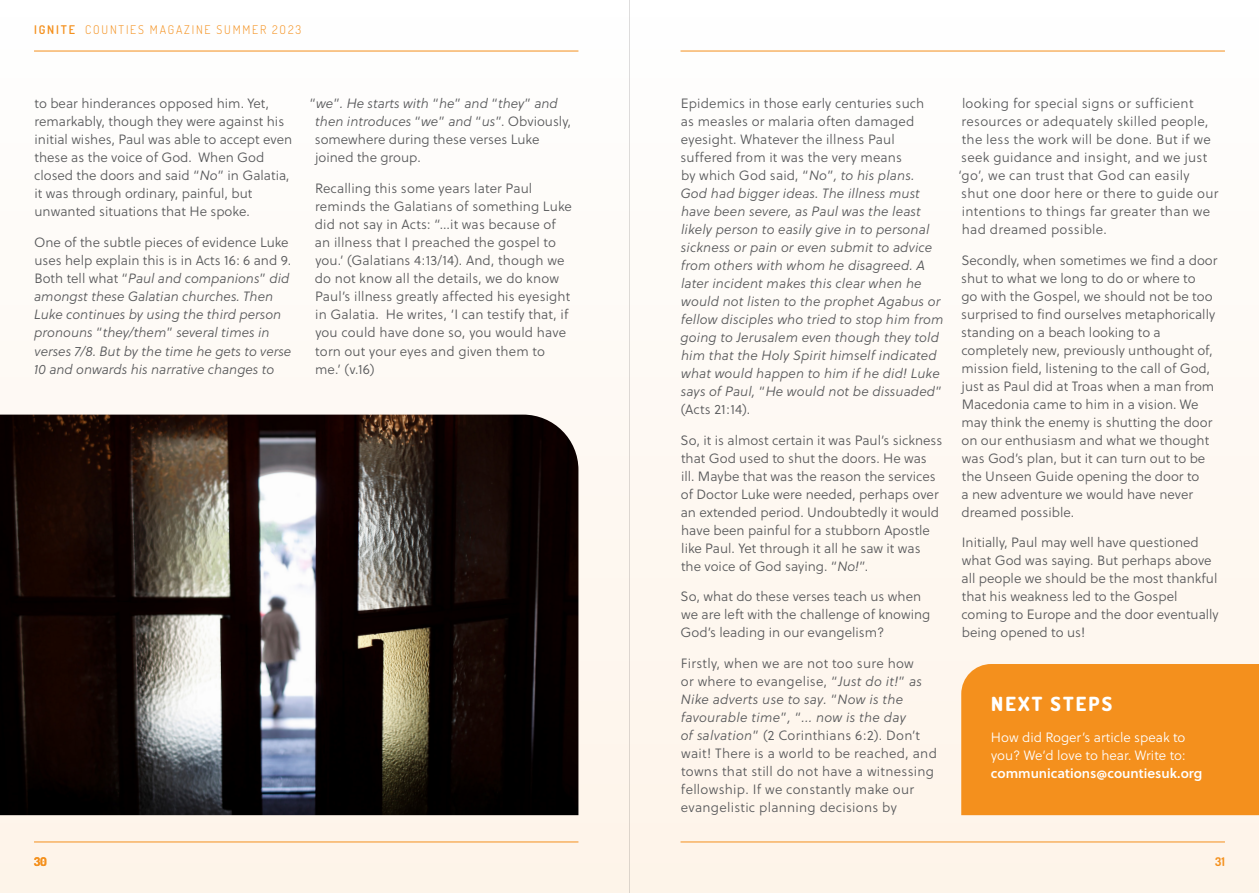
<style>
.page{position:relative;width:1259px;height:893px;background:#fefaf6}
.page>*{position:absolute;margin:0;border:0;box-sizing:border-box;transform-origin:0 0}
.Intro_ID{font:800 19.5px "Dosis";letter-spacing:.11em;color:#fff}
.Body_ID{font:13.5px/18px "Soleil Lt";color:#57585a}
.Body_ID-2{font:italic 13.5px/18px "Soleil Lt";letter-spacing:.01em;color:#57585a}
.Body_ID-3{font:13.5px/18px "Soleil Lt";letter-spacing:.02em;color:#57585a}
.Body_ID-4{font:13.5px/18px "Soleil Lt";color:#fff}
.t1{font:300 12px "Dosis";letter-spacing:.15em;color:#f4901d}
.t2{font:700 12px "Dosis";color:#f4901d}
.s1{font-weight:600}
.s2{font-style:italic}
.s3{font-style:normal}
.s4{font-family:"Soleil Sb"}
</style>
<div class="page">
<div style="left:961px;top:664px;width:298px;height:151px;background:#f4901d"></div>
<img style="left:0;top:415px;width:578px;height:400px">
<hr style="left:629px;top:0;width:1px;height:893px;background:#231f20">
<hr style="left:34px;top:51px;width:544px;height:1px;background:#f4901d">
<hr style="left:34px;top:842px;width:544px;height:1px;background:#f4901d">
<hr style="left:680px;top:51px;width:545px;height:1px;background:#f4901d">
<hr style="left:680px;top:842px;width:545px;height:1px;background:#f4901d">
<p class="t1" style="left:34px;top:22px;width:269px"><span class="s1">IGNITE</span> COUNTIES MAGAZINE SUMMER 2O23</p>
<p class="Body_ID" style="left:34px;top:94px;width:259px">to bear hinderances opposed him. Yet, remarkably, though they were against his initial wishes, Paul was able to accept even these as the voice of God. When God closed the doors and said “<span class="s2">No</span>” in Galatia, it was through ordinary, painful, but unwanted situations that He spoke.</p>
<p class="Body_ID-2" style="left:34px;top:233px;width:259px"><span class="s3">One of the subtle pieces of evidence Luke uses help explain this is in Acts 16: 6 and 9.<br>Both tell what “</span>Paul and companions<span class="s3">”</span> did amongst these Galatian churches. Then Luke continues by using the third person pronouns <span class="s3">“</span>they/them<span class="s3">”</span> several times in verses 7/8. But by the time he gets to verse 10 and onwards his narrative changes to</p>
<p class="Body_ID" style="left:315px;top:94px;width:258px;text-indent:-5px">“<span class="s2">we</span>”<span class="s2">. He starts with</span> “<span class="s2">he</span>” <span class="s2">and</span> “<span class="s2">they</span>” <span class="s2">and then introduces</span> “<span class="s2">we</span>” <span class="s2">and</span> “<span class="s2">us</span>”. Obviously, somewhere during these verses Luke joined the group.</p>
<p class="Body_ID" style="left:315px;top:179px;width:259px">Recalling this some years later Paul reminds the Galatians of something Luke did not say in Acts: “…it was because of an illness that I preached the gospel to you.’ (Galatians 4:13/14). And, though we do not know all the details, we do know Paul’s illness greatly affected his eyesight in Galatia. He writes, ‘I can testify that, if you could have done so, you would have torn out your eyes and given them to me.’ (v.16)</p>
<p class="Body_ID-2" style="left:680px;top:94px;width:264px"><span class="s3">Epidemics in those early centuries such<br>as measles or malaria often damaged eyesight. Whatever the illness Paul suffered from it was the very means<br>by which God said, “</span>No<span class="s3">”</span>, to his plans.<br>God had bigger ideas. The illness must have been severe, as Paul was the least likely person to easily give in to personal sickness or pain or even submit to advice from others with whom he disagreed. A later incident makes this clear when he would not listen to the prophet Agabus or fellow disciples who tried to stop him from going to Jerusalem even though they told him that the Holy Spirit himself indicated what would happen to him if he did! Luke says of Paul, <span class="s3">“</span>He would not be dissuaded<span class="s3">” (Acts 21:14).</span></p>
<p class="Body_ID" style="left:680px;top:431px;width:263px">So, it is almost certain it was Paul’s sickness that God used to shut the doors. He was ill. Maybe that was the reason the services of Doctor Luke were needed, perhaps over an extended period. Undoubtedly it would have been painful for a stubborn Apostle like Paul. Yet through it all he saw it was the voice of God saying. “<span class="s2">No!</span>”.</p>
<p class="Body_ID" style="left:680px;top:588px;width:251px">So, what do these verses teach us when we are left with the challenge of knowing<br>God’s leading in our evangelism?</p>
<p class="Body_ID-3" style="left:680px;top:654px;width:258px">Firstly, when we are not too sure how<br>or where to evangelise, “<span class="s2">Just do it!</span>” <span class="s2">as Nike adverts use to say.</span> “<span class="s2">Now is the favourable time</span>”<span class="s2">,</span> “<span class="s2">... now is the day<br>of salvation</span>” (2 Corinthians 6:2). Don’t wait! There is a world to be reached, and towns that still do not have a witnessing fellowship. If we constantly make our evangelistic planning decisions by</p>
<p class="Body_ID-3" style="left:958px;top:94px;width:262px">looking for special signs or sufficient resources or adequately skilled people, the less the work will be done. But if we seek guidance and insight, and we just ‘go’, we can trust that God can easily shut one door here or there to guide our intentions to things far greater than we had dreamed possible.</p>
<p class="Body_ID" style="left:961px;top:251px;width:258px">Secondly, when sometimes we find a door shut to what we long to do or where to<br>go with the Gospel, we should not be too surprised to find ourselves metaphorically standing on a beach looking to a completely new, previously unthought of, mission field, listening to the call of God, just as Paul did at Troas when a man from Macedonia came to him in a vision. We may think the enemy is shutting the door on our enthusiasm and what we thought was God’s plan, but it can turn out to be the Unseen Guide opening the door to<br>a new adventure we would have never dreamed possible.</p>
<p class="Body_ID" style="left:961px;top:534px;width:259px">Initially, Paul may well have questioned what God was saying. But perhaps above all people we should be the most thankful that his weakness led to the Gospel coming to Europe and the door eventually being opened to us!</p>
<p class="Intro_ID" style="left:991px;top:692px;width:122px">NEXT STEPS</p>
<p class="Body_ID-4" style="left:990px;top:728px;width:213px">How did Roger’s article speak to you? We’d love to hear. Write to: <span class="s4">communications@countiesuk.org</span></p>
<p class="t2" style="left:34px;top:853px;width:14px">30</p>
<p class="t2" style="left:1215px;top:853px;width:11px">31</p>
<p class="t2" style="left:40px;top:853px;width:8px">O</p>
</div>
